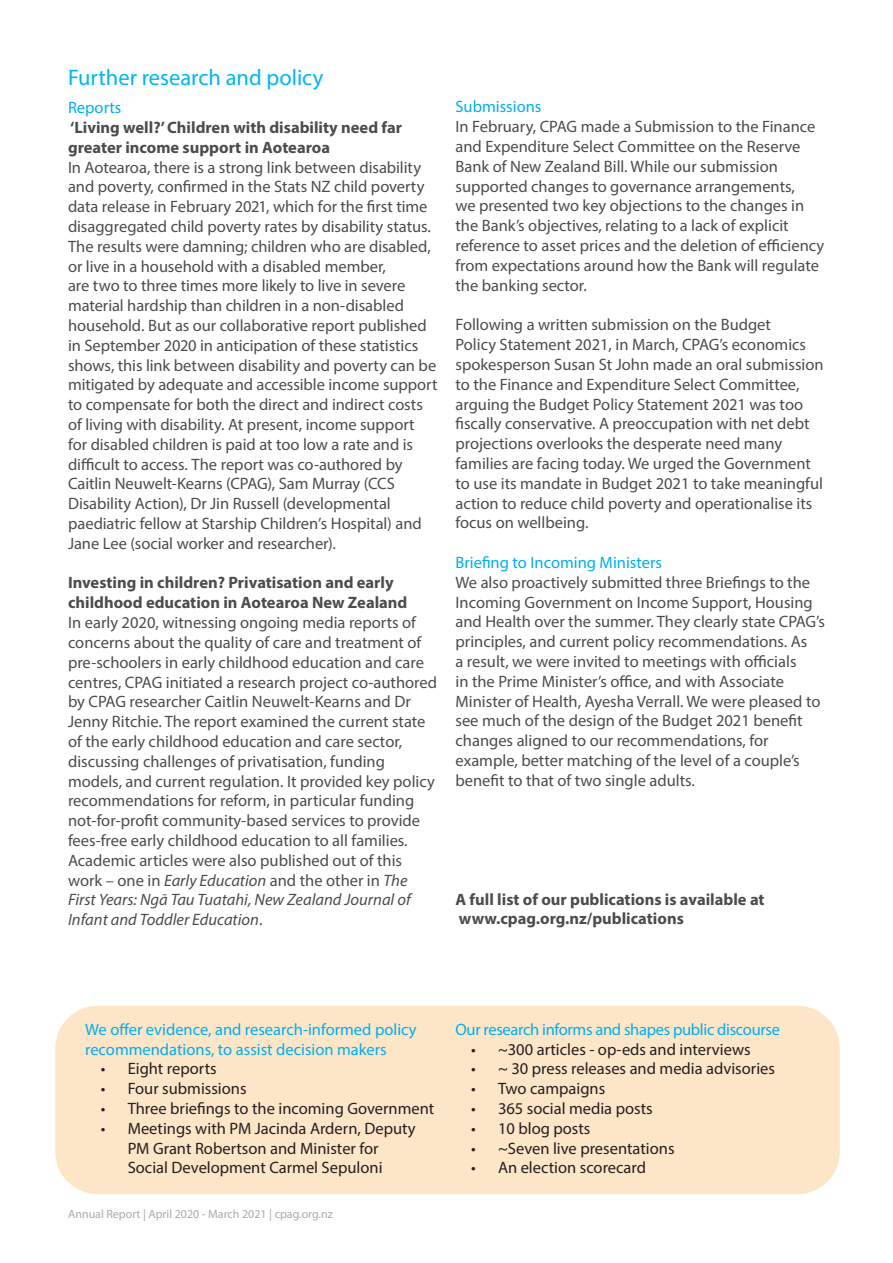
<style>
.page{position:relative;width:893px;height:1263px;background:#fff}
.page>*{position:absolute;margin:0;border:0;box-sizing:border-box;transform-origin:0 0}
.t1{font:22.5px "Myriad Pro";color:#00b6f0}
.t2{font:16.5px/19.8px "Myriad Pro";color:#4b4c4d}
.t3{font:16.5px/19.8px "Myriad Pro";color:#231f20}
.t4{font:700 16.5px/19.8px "Myriad Pro";color:#4b4c4d}
.t5{font:16.5px/19.8px "Myriad Pro";color:#00aeef}
.t6{font:16.5px "Myriad Pro";letter-spacing:-.02em;color:#00aeef}
.t7{font:12px "Myriad Pro";color:#a7aaac}
.s1{font-style:italic}
</style>
<div class="page">
<div style="left:55px;top:1006px;width:785px;height:188px;background:#fde5c8;border-radius:43px"></div>
<h1 class="t1" style="left:68px;top:63px;width:257px">Further research and policy</h1>
<p class="t5" style="left:68px;top:98px;width:55px">Reports</p>
<p class="t4" style="left:68px;top:117px;width:336px">‘Living well?’ Children with disability need far greater income support in Aotearoa</p>
<p class="t2" style="left:68px;top:157px;width:371px">In Aotearoa, there is a strong link between disability and poverty, confirmed in the Stats NZ child poverty data release in February 2021, which for the first time disaggregated child poverty rates by disability status.<br>The results were damning; children who are disabled, or live in a household with a disabled member,<br>are two to three times more likely to live in severe material hardship than children in a non-disabled household. But as our collaborative report published in September 2020 in anticipation of these statistics shows, this link between disability and poverty can be mitigated by adequate and accessible income support to compensate for both the direct and indirect costs of living with disability. At present, income support for disabled children is paid at too low a rate and is difficult to access. The report was co-authored by Caitlin Neuwelt-Kearns (CPAG), Sam Murray (CCS Disability Action), Dr Jin Russell (developmental paediatric fellow at Starship Children’s Hospital) and Jane Lee (social worker and researcher).</p>
<p class="t4" style="left:68px;top:572px;width:341px">Investing in children? Privatisation and early childhood education in Aotearoa New Zealand</p>
<p class="t2" style="left:68px;top:612px;width:371px">In early 2020, witnessing ongoing media reports of concerns about the quality of care and treatment of pre-schoolers in early childhood education and care centres, CPAG initiated a research project co-authored by CPAG researcher Caitlin Neuwelt-Kearns and Dr Jenny Ritchie. The report examined the current state of the early childhood education and care sector, discussing challenges of privatisation, funding models, and current regulation. It provided key policy recommendations for reform, in particular funding not-for-profit community-based services to provide fees-free early childhood education to all families.<br>Academic articles were also published out of this work – one in <span class="s1">Early Education</span> and the other in <span class="s1">The First Years: Ngā Tau Tuatahi, New Zealand Journal of Infant and Toddler Education</span>.</p>
<p class="t5" style="left:455px;top:97px;width:87px">Submissions</p>
<p class="t2" style="left:455px;top:117px;width:370px">In February, CPAG made a Submission to the Finance and Expenditure Select Committee on the Reserve Bank of New Zealand Bill. While our submission supported changes to governance arrangements,<br>we presented two key objections to the changes in the Bank’s objectives, relating to a lack of explicit reference to asset prices and the deletion of efficiency from expectations around how the Bank will regulate the banking sector.</p>
<p class="t2" style="left:455px;top:315px;width:370px">Following a written submission on the Budget<br>Policy Statement 2021, in March, CPAG’s economics spokesperson Susan St John made an oral submission to the Finance and Expenditure Select Committee, arguing the Budget Policy Statement 2021 was too fiscally conservative. A preoccupation with net debt projections overlooks the desperate need many families are facing today. We urged the Government to use its mandate in Budget 2021 to take meaningful action to reduce child poverty and operationalise its focus on wellbeing.</p>
<p class="t5" style="left:455px;top:552px;width:208px">Briefing to Incoming Ministers</p>
<p class="t2" style="left:455px;top:572px;width:371px">We also proactively submitted three Briefings to the Incoming Government on Income Support, Housing and Health over the summer. They clearly state CPAG’s principles, and current policy recommendations. As<br>a result, we were invited to meetings with officials<br>in the Prime Minister’s office, and with Associate Minister of Health, Ayesha Verrall. We were pleased to see much of the design of the Budget 2021 benefit changes aligned to our recommendations, for example, better matching of the level of a couple’s benefit to that of two single adults.</p>
<p class="t4" style="left:455px;top:888px;width:311px">A full list of our publications is available at www.cpag.org.nz/publications</p>
<p class="t5" style="left:85px;top:1019px;width:333px">We offer evidence, and research-informed policy recommendations, to assist decision makers</p>
<p class="t3" style="left:101px;top:1059px;width:117px">• Eight reports</p>
<p class="t3" style="left:101px;top:1078px;width:147px">• Four submissions</p>
<p class="t3" style="left:101px;top:1098px;width:335px">• Three briefings to the incoming Government</p>
<p class="t3" style="left:128px;top:1118px;width:289px;text-indent:-27px">• Meetings with PM Jacinda Ardern, Deputy<br>PM Grant Robertson and Minister for<br>Social Development Carmel Sepuloni</p>
<p class="t7" style="left:68px;top:1207px;width:266px">Annual Report | April 2020 - March 2021 | cpag.org.nz</p>
<p class="t6" style="left:455px;top:1019px;width:326px">Our research informs and shapes public discourse</p>
<p class="t3" style="left:471px;top:1039px;width:281px">• ~300 articles - op-eds and interviews</p>
<p class="t3" style="left:471px;top:1059px;width:305px">• ~ 30 press releases and media advisories</p>
<p class="t3" style="left:471px;top:1078px;width:136px">• Two campaigns</p>
<p class="t3" style="left:471px;top:1098px;width:183px">• 365 social media posts</p>
<p class="t3" style="left:471px;top:1118px;width:121px">• 10 blog posts</p>
<p class="t3" style="left:471px;top:1138px;width:205px">• ~Seven live presentations</p>
<p class="t3" style="left:471px;top:1158px;width:177px">• An election scorecard</p>
</div>
